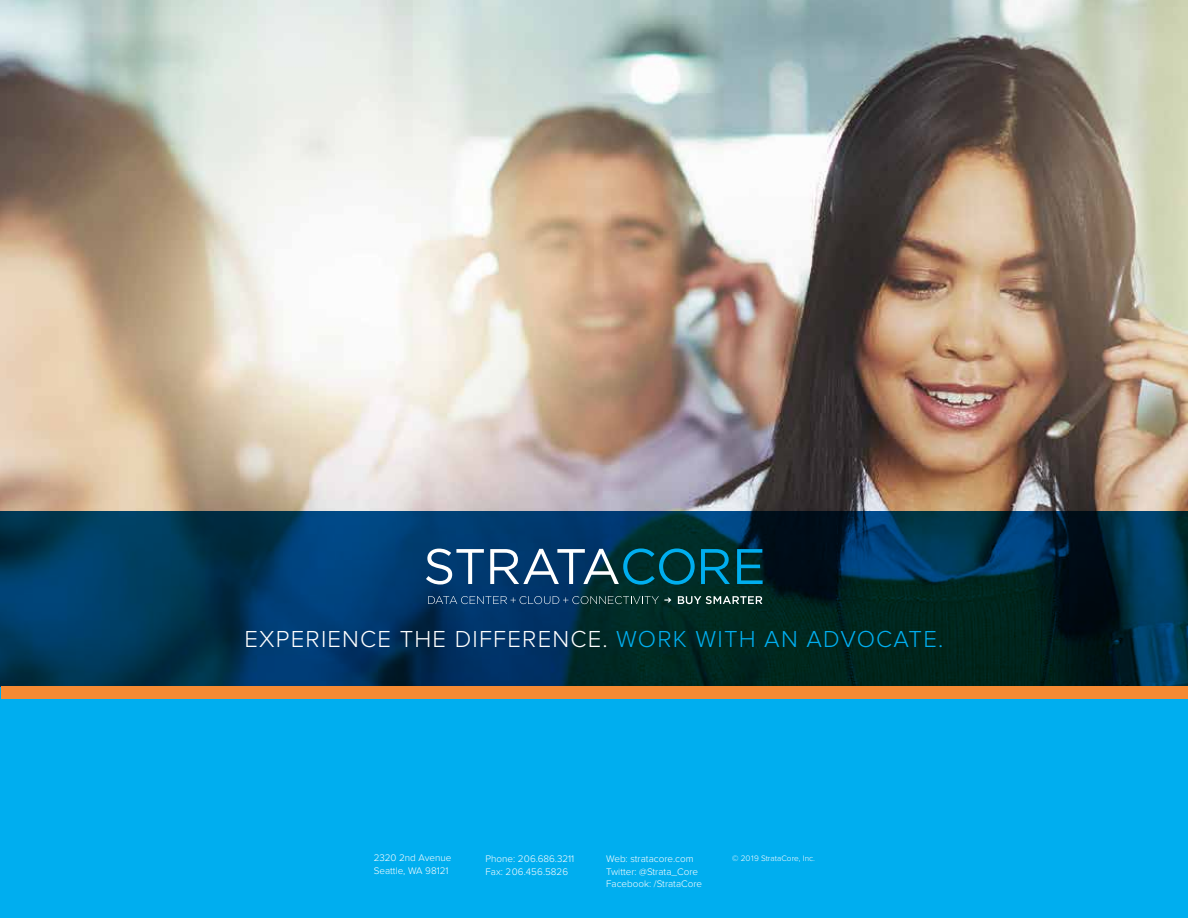
<style>
.page{position:relative;width:1188px;height:918px;background:#fff}
.page>*{position:absolute;margin:0;border:0;box-sizing:border-box;transform-origin:0 0}
.t1{font:300 24px "Proxima Nova";letter-spacing:.05em;color:#fff}
.t2{font:300 9.9px/12.3px "Proxima Nova";color:#fff}
.t3{font:300 8.25px "Proxima Nova";color:#fff}
.s1{color:#00aeef}
</style>
<div class="page">
<img style="left:0;top:0;width:1188px;height:512px">
<div style="left:0;top:687px;width:1188px;height:231px;background:#00aeef"></div>
<svg style="left:0;top:512px;width:1188px;height:175px;background:#002f49"></svg>
<svg style="left:678px;top:596px;width:84px;height:8px"></svg>
<svg style="left:426px;top:549px;width:58px;height:36px"></svg>
<svg style="left:490px;top:548px;width:205px;height:37px;background:#2b5f78"></svg>
<svg style="left:701px;top:549px;width:29px;height:35px"></svg>
<svg style="left:737px;top:549px;width:26px;height:35px"></svg>
<svg style="left:428px;top:596px;width:243px;height:8px;background:#28516c"></svg>
<div style="left:1px;top:686px;width:1187px;height:12px;background:#f68a33"></div>
<h1 class="t1" style="left:244px;top:625px;width:700px">EXPERIENCE THE DIFFERENCE. <span class="s1">WORK WITH AN ADVOCATE.</span></h1>
<p class="t2" style="left:374px;top:852px;width:79px">2320 2nd Avenue<br>Seattle, WA 98121</p>
<p class="t2" style="left:486px;top:853px;width:90px">Phone: 206.686.3211<br>Fax: 206.456.5826</p>
<p class="t2" style="left:606px;top:853px;width:89px">Web: stratacore.com</p>
<p class="t3" style="left:732px;top:854px;width:84px">© 2019 StrataCore, Inc.</p>
<p class="t2" style="left:606px;top:865px;width:98px">Twitter: @Strata_Core<br>Facebook: /StrataCore</p>
</div>
